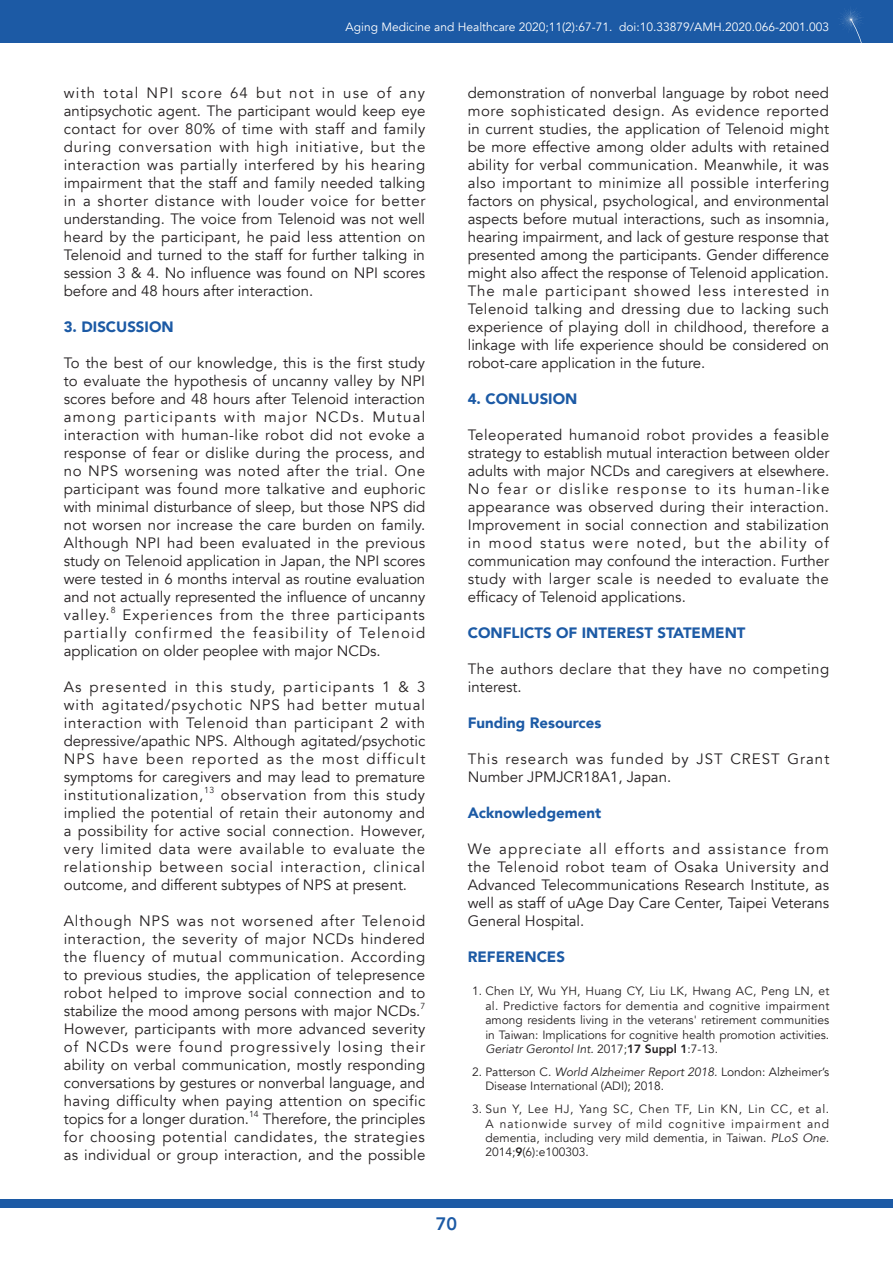
<style>
.page{position:relative;width:893px;height:1263px;background:#fff}
.page>*{position:absolute;margin:0;border:0;box-sizing:border-box;transform-origin:0 0}
.t1{font:800 18px "Avenir";color:#1c5aa5}
.t2{font:15px/18px "Avenir";color:#231f20;text-align:justify}
.t3{font:900 15px "Avenir";color:#1c5aa5}
.t4{font:15px/18px "Avenir";letter-spacing:.07em;color:#231f20}
.t5{font:15px/18px "Avenir";letter-spacing:.03em;color:#231f20}
.t6{font:12px/14.4px "Avenir";color:#231f20;text-align:justify}
.t7{font:12px "Avenir";color:#fff}
.t8{font:8.7px "Avenir";color:#231f20}
.s1{font-style:italic}
.s2{font-weight:800}
</style>
<div class="page">
<div style="left:0;top:0;width:893px;height:43px;background:#1c5aa5"></div>
<svg style="left:839px;top:10px;width:23px;height:33px"></svg>
<div style="left:0;top:1199px;width:893px;height:9px;background:#1c5aa5"></div>
<p class="t7" style="left:346px;top:20px;width:485px">Aging Medicine and Healthcare 2020;11(2):67-71. doi:10.33879/AMH.2020.066-2001.003</p>
<p class="t2" style="left:64px;top:84px;width:363px">with total NPI score 64 but not in use of any antipsychotic agent. The participant would keep eye contact for over 80% of time with staff and family during conversation with high initiative, but the interaction was partially interfered by his hearing impairment that the staff and family needed talking in a shorter distance with louder voice for better understanding. The voice from Telenoid was not well heard by the participant, he paid less attention on Telenoid and turned to the staff for further talking in session 3 &amp; 4. No influence was found on NPI scores before and 48 hours after interaction.</p>
<p class="t3" style="left:64px;top:314px;width:111px">3. DISCUSSION</p>
<p class="t2" style="left:64px;top:354px;width:363px">To the best of our knowledge, this is the first study to evaluate the hypothesis of uncanny valley by NPI scores before and 48 hours after Telenoid interaction among participants with major NCDs. Mutual interaction with human-like robot did not evoke a response of fear or dislike during the process, and no NPS worsening was noted after the trial. One participant was found more talkative and euphoric with minimal disturbance of sleep, but those NPS did not worsen nor increase the care burden on family.<br>Although NPI had been evaluated in the previous study on Telenoid application in Japan, the NPI scores were tested in 6 months interval as routine evaluation and not actually represented the influence of uncanny valley.</p>
<p class="t8" style="left:111px;top:604px;width:6px">8</p>
<p class="t2" style="left:64px;top:606px;width:363px;text-indent:59px">Experiences from the three participants partially confirmed the feasibility of Telenoid application on older peoplee with major NCDs.</p>
<p class="t2" style="left:64px;top:678px;width:363px">As presented in this study, participants 1 &amp; 3 with agitated/psychotic NPS had better mutual interaction with Telenoid than participant 2 with depressive/apathic NPS. Although agitated/psychotic NPS have been reported as the most difficult symptoms for caregivers and may lead to premature institutionalization,</p>
<p class="t8" style="left:204px;top:784px;width:12px">13</p>
<p class="t2" style="left:64px;top:786px;width:363px;text-indent:157px">observation from this study implied the potential of retain their autonomy and a possibility for active social connection. However, very limited data were available to evaluate the relationship between social interaction, clinical outcome, and different subtypes of NPS at present.</p>
<p class="t2" style="left:64px;top:912px;width:363px">Although NPS was not worsened after Telenoid interaction, the severity of major NCDs hindered the fluency of mutual communication. According to previous studies, the application of telepresence robot helped to improve social connection and to stabilize the mood among persons with major NCDs.</p>
<p class="t8" style="left:420px;top:1000px;width:6px">7</p>
<p class="t2" style="left:64px;top:1020px;width:363px">However, participants with more advanced severity of NCDs were found progressively losing their ability on verbal communication, mostly responding conversations by gestures or nonverbal language, and having difficulty when paying attention on specific topics for a longer duration.</p>
<p class="t8" style="left:249px;top:1108px;width:11px">14</p>
<p class="t2" style="left:64px;top:1110px;width:363px;text-indent:199px">Therefore, the principles for choosing potential candidates, the strategies as individual or group interaction, and the possible</p>
<p class="t2" style="left:468px;top:84px;width:363px">demonstration of nonverbal language by robot need more sophisticated design. As evidence reported in current studies, the application of Telenoid might be more effective among older adults with retained ability for verbal communication. Meanwhile, it was also important to minimize all possible interfering factors on physical, psychological, and environmental aspects before mutual interactions, such as insomnia, hearing impairment, and lack of gesture response that presented among the participants. Gender difference might also affect the response of Telenoid application.<br>The male participant showed less interested in Telenoid talking and dressing due to lacking such experience of playing doll in childhood, therefore a linkage with life experience should be considered on robot-care application in the future.</p>
<p class="t3" style="left:468px;top:386px;width:111px">4. CONLUSION</p>
<p class="t2" style="left:468px;top:426px;width:363px">Teleoperated humanoid robot provides a feasible strategy to establish mutual interaction between older adults with major NCDs and caregivers at elsewhere.<br>No fear or dislike response to its human-like appearance was observed during their interaction.<br>Improvement in social connection and stabilization in mood status were noted, but the ability of communication may confound the interaction. Further study with larger scale is needed to evaluate the efficacy of Telenoid applications.</p>
<p class="t3" style="left:468px;top:620px;width:279px">CONFLICTS OF INTEREST STATEMENT</p>
<p class="t5" style="left:468px;top:660px;width:363px">The authors declare that they have no competing interest.</p>
<p class="t3" style="left:468px;top:710px;width:135px">Funding Resources</p>
<p class="t4" style="left:468px;top:750px;width:363px">This research was funded by JST CREST Grant<br>Number JPMJCR18A1, Japan.</p>
<p class="t3" style="left:468px;top:800px;width:135px">Acknowledgement</p>
<p class="t2" style="left:468px;top:840px;width:363px">We appreciate all efforts and assistance from the Telenoid robot team of Osaka University and Advanced Telecommunications Research Institute, as well as staff of uAge Day Care Center, Taipei Veterans General Hospital.</p>
<p class="t3" style="left:468px;top:944px;width:99px">REFERENCES</p>
<p class="t6" style="left:485px;top:984px;width:345px;text-indent:-13px">1. Chen LY, Wu YH, Huang CY, Liu LK, Hwang AC, Peng LN, et al. Predictive factors for dementia and cognitive impairment among residents living in the veterans' retirement communities in Taiwan: Implications for cognitive health promotion activities.<br><span class="s1">Geriatr Gerontol Int.</span> 2017;<span class="s2">17 Suppl 1</span>:7-13.</p>
<p class="t6" style="left:485px;top:1065px;width:345px;text-indent:-13px">2. Patterson C. <span class="s1">World Alzheimer Report 2018.</span> London: Alzheimer’s<br>Disease International (ADI); 2018.</p>
<p class="t6" style="left:485px;top:1102px;width:345px;text-indent:-13px">3. Sun Y, Lee HJ, Yang SC, Chen TF, Lin KN, Lin CC, et al.<br>A nationwide survey of mild cognitive impairment and dementia, including very mild dementia, in Taiwan. <span class="s1">PLoS One.<br></span>2014;<span class="s2">9</span>(6):e100303.</p>
<p class="t1" style="left:436px;top:1210px;width:23px">70</p>
</div>
